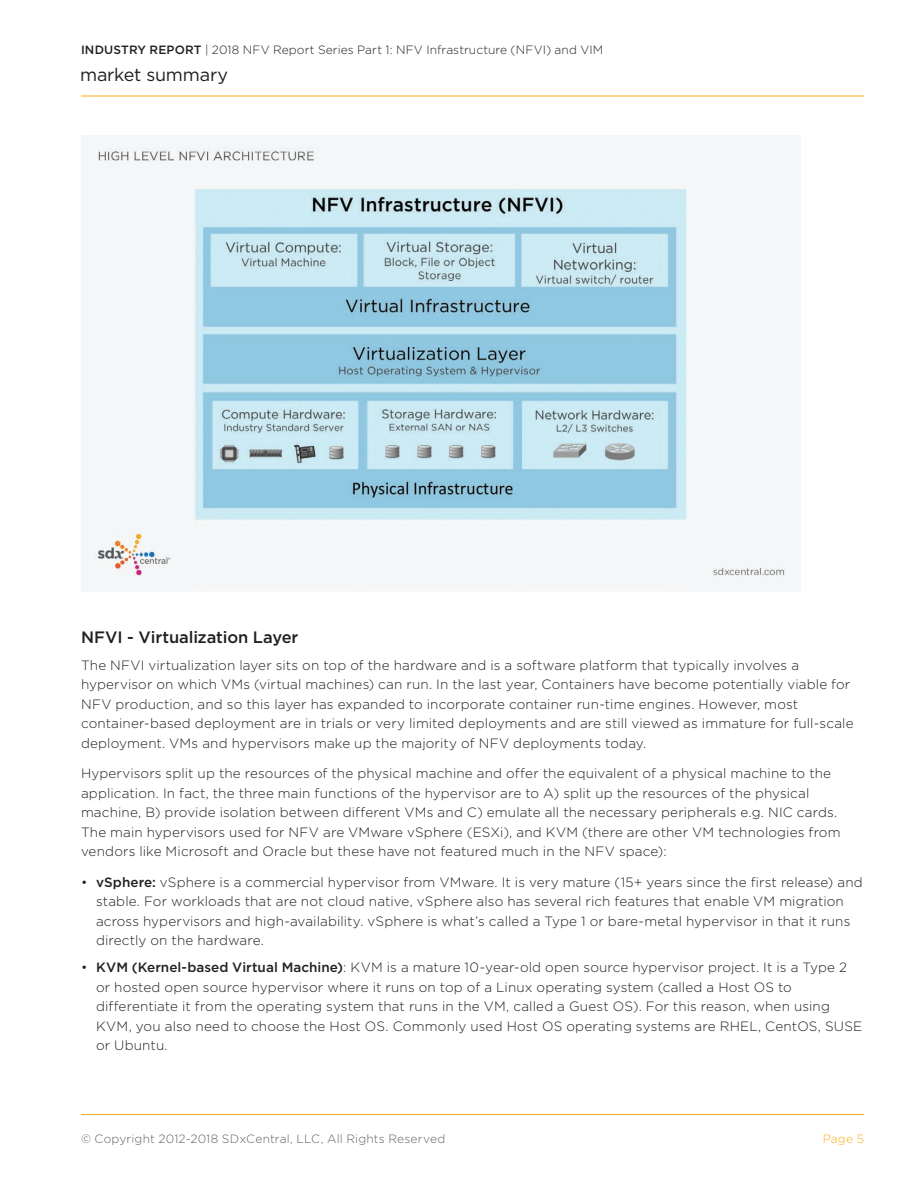
<style>
.page{position:relative;width:918px;height:1188px;background:#fff}
.page>*{position:absolute;margin:0;border:0;box-sizing:border-box;transform-origin:0 0}
.t1{font:18px "Gotham";letter-spacing:-.01em;color:#231f20}
.Main_Body_Text{font:500 16.5px "Gotham";letter-spacing:-.005em;color:#231f20}
.Main_Body_Text-2{font:300 13.5px/19.5px "Gotham";letter-spacing:.01em;color:#231f20}
.t2{font:300 12px "Gotham";letter-spacing:.01em;color:#231f20}
.t3{font:300 12px "Gotham";letter-spacing:.01em;color:#636366}
.t4{font:300 12px "Gotham";color:#faaf18}
.s1{font-weight:500}
</style>
<div class="page">
<hr style="left:81px;top:96px;width:783px;height:1px;background:#faaf18">
<hr style="left:81px;top:1114px;width:783px;height:1px;background:#faaf18">
<img style="left:81px;top:135px;width:719px;height:456px">
<p class="t2" style="left:81px;top:44px;width:524px"><span class="s1">INDUSTRY REPORT</span> | 2018 NFV Report Series Part 1: NFV Infrastructure (NFVI) and VIM</p>
<h1 class="t1" style="left:80px;top:64px;width:150px">market summary</h1>
<p class="Main_Body_Text" style="left:81px;top:628px;width:219px">NFVI - Virtualization Layer</p>
<p class="Main_Body_Text-2" style="left:81px;top:655px;width:774px">The NFVI virtualization layer sits on top of the hardware and is a software platform that typically involves a hypervisor on which VMs (virtual machines) can run. In the last year, Containers have become potentially viable for NFV production, and so this layer has expanded to incorporate container run-time engines. However, most container-based deployment are in trials or very limited deployments and are still viewed as immature for full-scale deployment. VMs and hypervisors make up the majority of NFV deployments today.</p>
<p class="Main_Body_Text-2" style="left:81px;top:764px;width:761px">Hypervisors split up the resources of the physical machine and offer the equivalent of a physical machine to the application. In fact, the three main functions of the hypervisor are to A) split up the resources of the physical machine, B) provide isolation between different VMs and C) emulate all the necessary peripherals e.g. NIC cards.<br>The main hypervisors used for NFV are VMware vSphere (ESXi), and KVM (there are other VM technologies from vendors like Microsoft and Oracle but these have not featured much in the NFV space):</p>
<p class="Main_Body_Text-2" style="left:96px;top:872px;width:768px;text-indent:-15px">• <span class="s1">vSphere:</span> vSphere is a commercial hypervisor from VMware. It is very mature (15+ years since the first release) and stable. For workloads that are not cloud native, vSphere also has several rich features that enable VM migration across hypervisors and high-availability. vSphere is what’s called a Type 1 or bare-metal hypervisor in that it runs directly on the hardware.</p>
<p class="Main_Body_Text-2" style="left:96px;top:957px;width:768px;text-indent:-15px">• <span class="s1">KVM (Kernel-based Virtual Machine)</span>: KVM is a mature 10-year-old open source hypervisor project. It is a Type 2 or hosted open source hypervisor where it runs on top of a Linux operating system (called a Host OS to differentiate it from the operating system that runs in the VM, called a Guest OS). For this reason, when using KVM, you also need to choose the Host OS. Commonly used Host OS operating systems are RHEL, CentOS, SUSE or Ubuntu.</p>
<p class="t3" style="left:81px;top:1132px;width:366px">© Copyright 2012-2018 SDxCentral, LLC, All Rights Reserved</p>
<p class="t4" style="left:823px;top:1132px;width:43px">Page 5</p>
</div>
